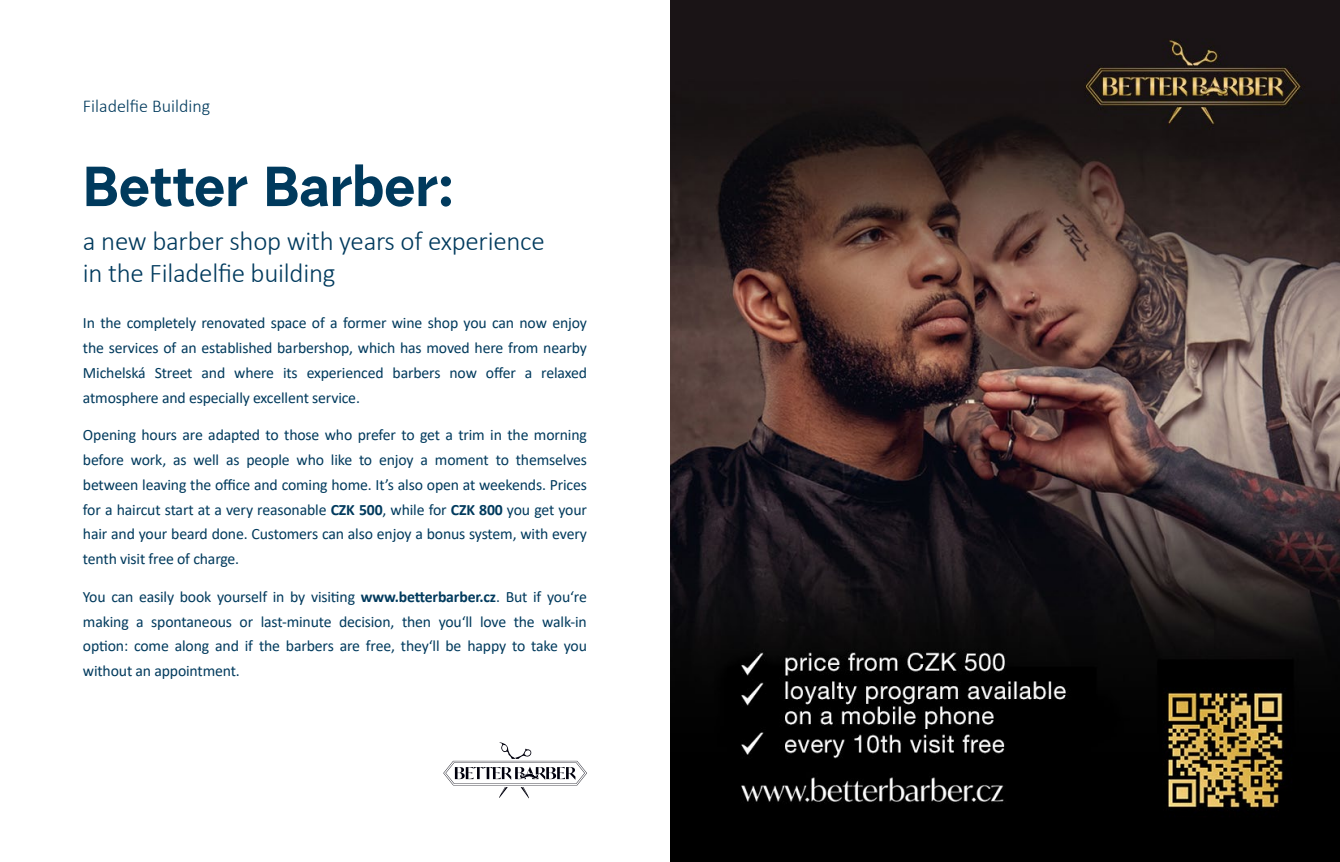
<style>
.page{position:relative;width:1340px;height:862px;background:#fff}
.page>*{position:absolute;margin:0;border:0;box-sizing:border-box;transform-origin:0 0}
.t1{font:700 56.25px "Urban Grotesk Re Bo";letter-spacing:-.01em;color:#003a5d}
.t2{font:300 27px/31.5px "Calibri";letter-spacing:-.01em;color:#003a5d}
.t3{font:300 18px "Calibri";color:#003a5d}
.t4{font:15.75px/24.8px "Calibri";letter-spacing:-.01em;color:#003a5d;text-align:justify}
.s1{font-weight:700}
</style>
<div class="page">
<img style="left:670px;top:0;width:669px;height:861px">
<svg style="left:443px;top:742px;width:144px;height:55px"></svg>
<p class="t3" style="left:83px;top:95px;width:129px">Filadelfie Building</p>
<h1 class="t1" style="left:83px;top:150px;width:373px">Better Barber:</h1>
<h2 class="t2" style="left:83px;top:225px;width:463px">a new barber shop with years of experience in the Filadelfie building</h2>
<p class="t4" style="left:83px;top:310px;width:505px">In the completely renovated space of a former wine shop you can now enjoy the services of an established barbershop, which has moved here from nearby Michelská Street and where its experienced barbers now offer a relaxed atmosphere and especially excellent service.</p>
<p class="t4" style="left:83px;top:422px;width:505px">Opening hours are adapted to those who prefer to get a trim in the morning before work, as well as people who like to enjoy a moment to themselves between leaving the office and coming home. It’s also open at weekends. Prices for a haircut start at a very reasonable <span class="s1">CZK 500</span>, while for <span class="s1">CZK 800</span> you get your hair and your beard done. Customers can also enjoy a bonus system, with every tenth visit free of charge.</p>
<p class="t4" style="left:83px;top:583px;width:505px">You can easily book yourself in by visiting <span class="s1">www.betterbarber.cz</span>. But if you‘re making a spontaneous or last-minute decision, then you‘ll love the walk-in option: come along and if the barbers are free, they‘ll be happy to take you without an appointment.</p>
</div>
